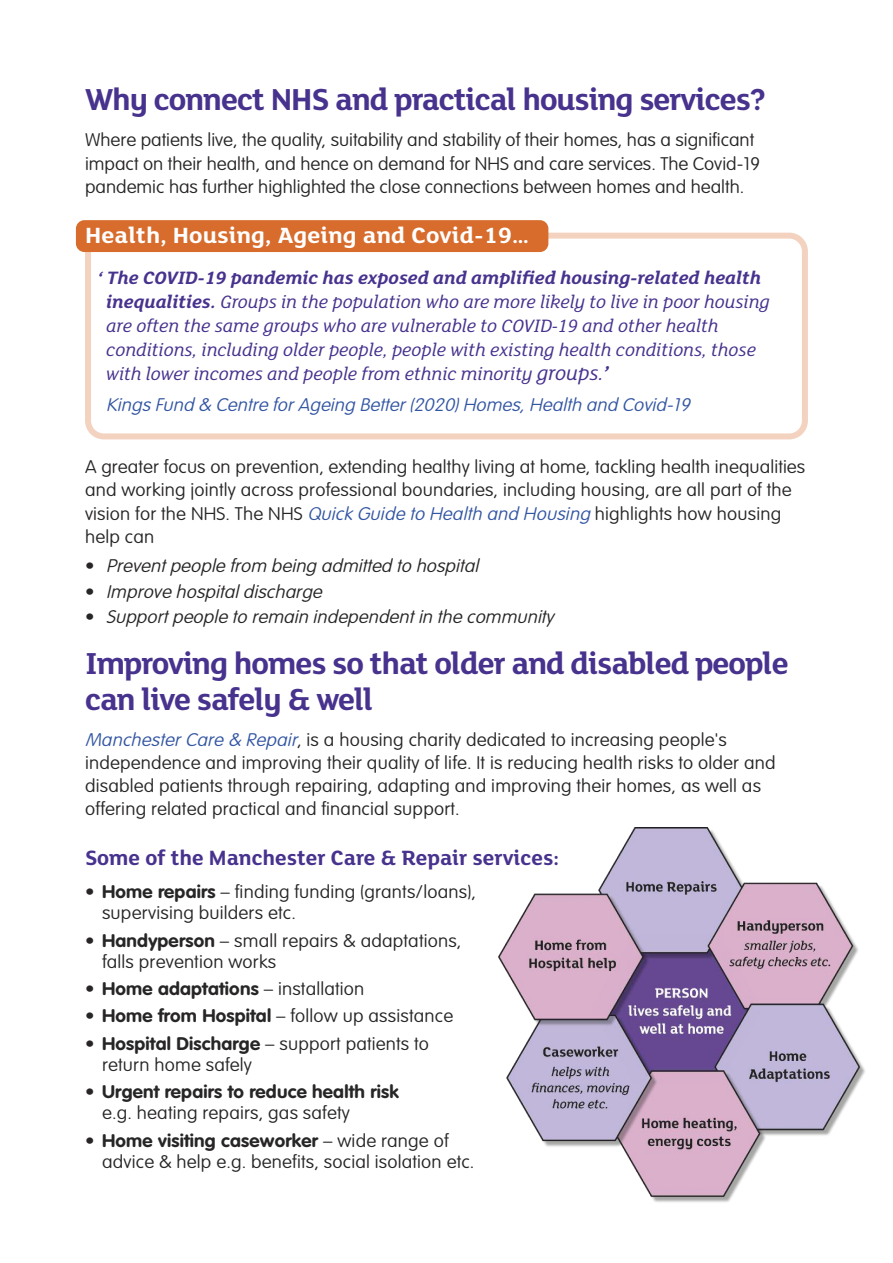
<style>
.page{position:relative;width:893px;height:1263px;background:#fff}
.page>*{position:absolute;margin:0;border:0;box-sizing:border-box;transform-origin:0 0}
.t1{font:700 33px/36px "FS Lola";letter-spacing:-.03em;color:#47328e}
.t2{font:700 24px "FS Lola";letter-spacing:.005em;color:#fff;scale:1.05 1}
.t3{font:700 22.5px "FS Lola";color:#47328e}
.t4{font:italic 19.5px/24px "FS Lola";color:#47328e}
.t5{font:100 18px/23.2px "VAG Rounded";letter-spacing:.01em;color:#272526;scale:1.05 1}
.t6{font:italic 100 18px "VAG Rounded";color:#272526;scale:1.05 1}
.t7{font:700 18px/21px "VAG Rounded";letter-spacing:.01em;color:#272526;scale:1.05 1}
.t8{font:italic 100 18px "VAG Rounded";color:#3356a3;scale:1.05 1}
.s1{font-weight:700}
.s2{font-size:21.75px}
.s3{font-weight:700;font-size:21.75px}
.s4{font-style:italic;color:#3356a3}
.s5{font-style:normal}
.s6{font-weight:100}
</style>
<div class="page">
<svg style="left:85px;top:233px;width:723px;height:206px"></svg>
<div style="left:76px;top:220px;width:472px;height:32px;background:#d76c2c;border-radius:9px"></div>
<img style="left:498px;top:828px;width:367px;height:374px">
<h1 class="t1" style="left:85px;top:85px;width:683px">Why connect NHS and practical housing services?</h1>
<p class="t5" style="left:85px;top:130px;width:644px">Where patients live, the quality, suitability and stability of their homes, has a significant impact on their health, and hence on demand for NHS and care services. The Covid-19 pandemic has further highlighted the close connections between homes and health.</p>
<h2 class="t2" style="left:85px;top:228px;width:424px">Health, Housing, Ageing and Covid-19…</h2>
<p class="t4" style="left:106px;top:268px;width:665px;text-indent:-9px"><span class="s1">‘ The COVID-19 pandemic has exposed and amplified housing-related health inequalities.</span> Groups in the population who are more likely to live in poor housing are often the same groups who are vulnerable to COVID-19 and other health conditions, including older people, people with existing health conditions, those with lower incomes and people from ethnic minority <span class="s2">groups.</span><span class="s3">’</span></p>
<p class="t8" style="left:106px;top:397px;width:561px">Kings Fund &amp; Centre for Ageing Better (2020) Homes, Health and Covid-19</p>
<p class="t5" style="left:85px;top:456px;width:687px">A greater focus on prevention, extending healthy living at home, tackling health inequalities and working jointly across professional boundaries, including housing, are all part of the vision for the NHS. The NHS <span class="s4">Quick GuidetoHealthandHousing</span>highlights how housing help can</p>
<p class="t6" style="left:85px;top:558px;width:380px"><span class="s5">•</span> Prevent people from being admitted to hospital</p>
<p class="t6" style="left:85px;top:584px;width:231px"><span class="s5">•</span> Improve hospital discharge</p>
<p class="t6" style="left:85px;top:609px;width:452px"><span class="s5">•</span> Support people to remain independent in the community</p>
<h1 class="t1" style="left:85px;top:648px;width:705px">Improving homes so that older and disabled people can live safely &amp; well</h1>
<p class="t5" style="left:85px;top:729px;width:659px"><span class="s4">ManchesterCare&amp;Repair</span>, is a housing charity dedicated to increasing people's independence and improving their quality of life. It is reducing health risks to older and disabled patients through repairing, adapting and improving their homes, as well as offering related practical and financial support.</p>
<p class="t3" style="left:85px;top:850px;width:475px">Some of the Manchester Care &amp; Repair services:</p>
<p class="t5" style="left:102px;top:883px;width:358px;line-height:21px;text-indent:-17px">• <span class="s1">Home repairs</span> – finding funding (grants/loans), supervising builders etc.</p>
<p class="t5" style="left:102px;top:931px;width:344px;line-height:21px;text-indent:-17px">• <span class="s1">Handyperson</span> – small repairs &amp; adaptations, falls prevention works</p>
<p class="t7" style="left:85px;top:979px;width:268px"><span class="s6">•</span> Home adaptations <span class="s6">– installation</span></p>
<p class="t5" style="left:85px;top:1006px;width:352px">• <span class="s1">Home from Hospital</span> – follow up assistance</p>
<p class="t5" style="left:102px;top:1034px;width:313px;line-height:21px;text-indent:-17px">• <span class="s1">Hospital Discharge</span> – support patients to return home safely</p>
<p class="t7" style="left:102px;top:1083px;width:284px;text-indent:-17px"><span class="s6">•</span> Urgent repairs to reduce health risk <span class="s6">e.g. heating repairs, gas safety</span></p>
<p class="t5" style="left:102px;top:1131px;width:356px;line-height:21px;text-indent:-17px">• <span class="s1">Home visiting caseworker</span> – wide range of advice &amp; help e.g. benefits, social isolation etc.</p>
</div>
